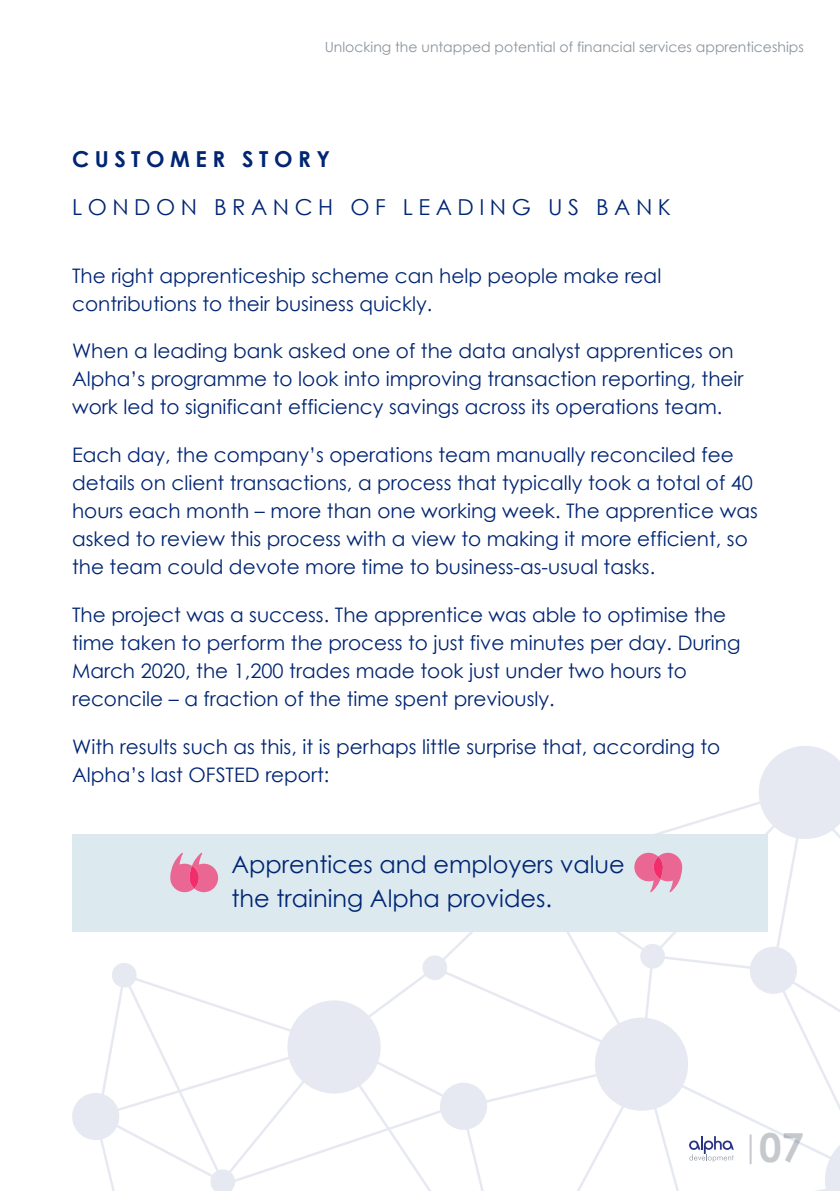
<style>
.page{position:relative;width:840px;height:1191px;background:#fff}
.page>*{position:absolute;margin:0;border:0;box-sizing:border-box;transform-origin:0 0}
.t1{font:700 40px "Century Gothic";color:#c5c9cd}
.t2{font:24px/34px "Century Gothic";color:#002573}
.t3{font:22px "Century Gothic";letter-spacing:.25em;color:#002573}
.t4{font:700 22px "Century Gothic";letter-spacing:.25em;color:#002573}
.t5{font:20px/28px "Century Gothic";color:#002573}
.t6{font:14px "Century Gothic";color:#8b949b}
</style>
<div class="page">
<svg style="left:72px;top:963px;width:165px;height:228px"></svg>
<div style="left:72px;top:834px;width:695px;height:97px;background:#dceaf0"></div>
<svg style="left:170px;top:852px;width:48px;height:40px"></svg>
<svg style="left:281px;top:746px;width:558px;height:445px"></svg>
<p class="t6" style="left:324px;top:39px;width:480px">Unlocking the untapped potential of financial services apprenticeships</p>
<p class="t4" style="left:72px;top:145px;width:259px">CUSTOMER STORY</p>
<p class="t3" style="left:72px;top:194px;width:600px">LONDON BRANCH OF LEADING US BANK</p>
<p class="t5" style="left:72px;top:261px;width:590px">The right apprenticeship scheme can help people make real contributions to their business quickly.</p>
<p class="t5" style="left:72px;top:337px;width:672px">When a leading bank asked one of the data analyst apprentices on<br>Alpha’s programme to look into improving transaction reporting, their work led to significant efficiency savings across its operations team.</p>
<p class="t5" style="left:72px;top:441px;width:687px">Each day, the company’s operations team manually reconciled fee details on client transactions, a process that typically took a total of 40 hours each month – more than one working week. The apprentice was asked to review this process with a view to making it more efficient, so the team could devote more time to business-as-usual tasks.</p>
<p class="t5" style="left:72px;top:600px;width:669px">The project was a success. The apprentice was able to optimise the time taken to perform the process to just five minutes per day. During March 2020, the 1,200 trades made took just under two hours to reconcile – a fraction of the time spent previously.</p>
<p class="t5" style="left:72px;top:732px;width:649px">With results such as this, it is perhaps little surprise that, according to<br>Alpha’s last OFSTED report:</p>
<p class="t2" style="left:231px;top:846px;width:395px">Apprentices and employers value the training Alpha provides.</p>
<h1 class="t1" style="left:758px;top:1122px;width:46px">07</h1>
</div>
